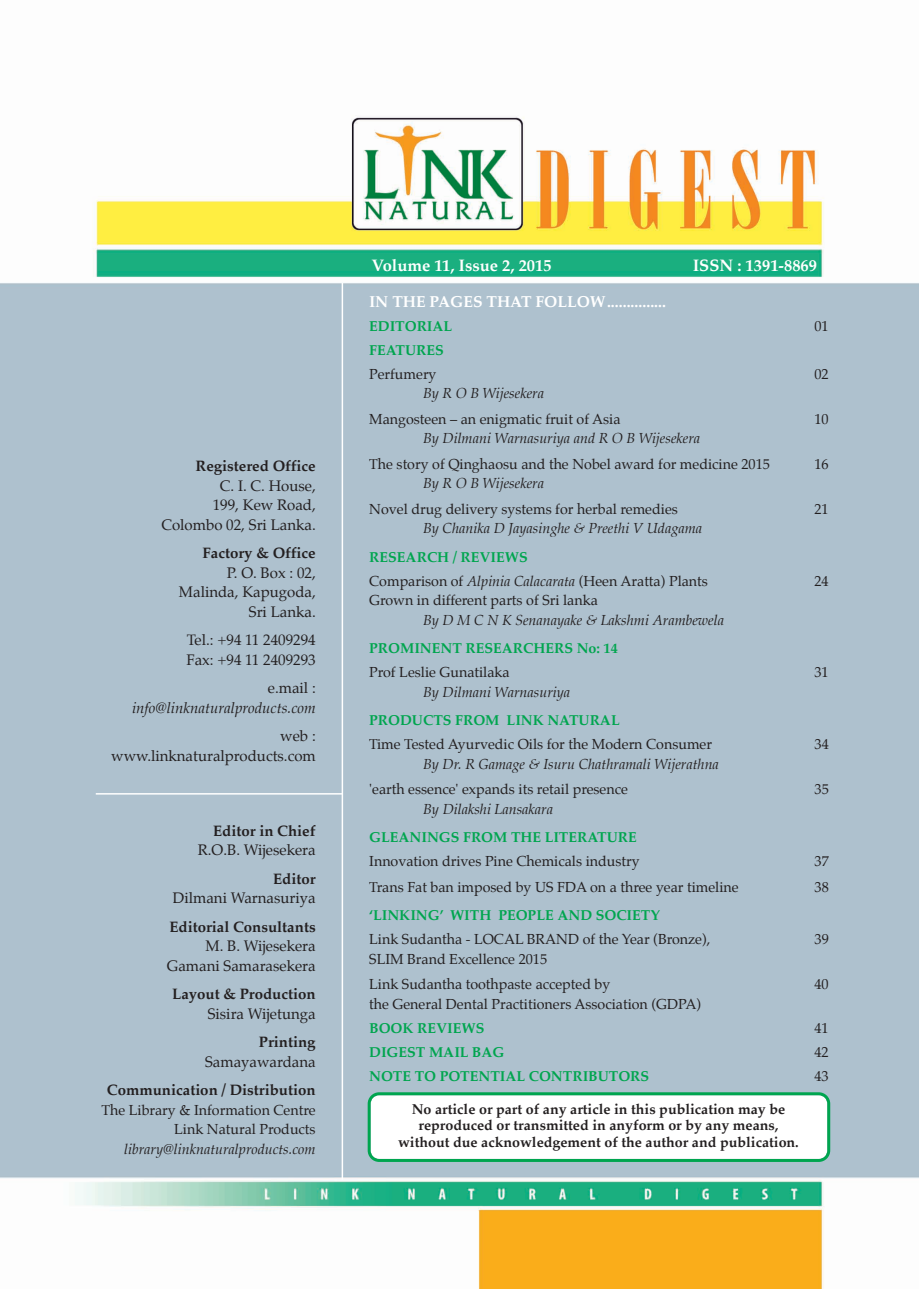
<style>
.page{position:relative;width:919px;height:1289px;background:#fff}
.page>*{position:absolute;margin:0;border:0;box-sizing:border-box;transform-origin:0 0}
.t1{font:700 16.5px "Palatino";color:#fff}
.t2{font:700 15.75px "Palatino";color:#fff}
.t3{font:15px/19.5px "Palatino";color:#231f20;text-align:right}
.t4{font:700 15px "Palatino";color:#231f20}
.t5{font:italic 15px "Palatino";color:#231f20}
.t6{font:14.25px/19.5px "Palatino";color:#231f20}
.t7{font:italic 14.25px "Palatino";color:#231f20}
.t8{font:700 14.25px "Palatino";color:#00a54f}
.t9{font:700 14.25px/16.5px "Palatino";color:#231f20;text-align:center}
.s1{font-weight:700;color:#00a54f}
.s2{font-style:italic}
</style>
<div class="page">
<img style="left:0;top:117px;width:918px;height:1171px">
<hr style="left:341px;top:283px;width:2px;height:896px;background:#fff">
<hr style="left:96px;top:793px;width:246px;height:1px;background:#fff">
<img style="left:367px;top:1092px;width:463px;height:69px">
<p class="t4" style="left:195px;top:459px;width:122px">Registered Office</p>
<p class="t3" style="left:161px;top:477px;width:156px">C. I. C. House,<br>199, Kew Road,<br>Colombo 02, Sri Lanka.</p>
<p class="t4" style="left:203px;top:546px;width:115px">Factory &amp; Office</p>
<p class="t3" style="left:179px;top:564px;width:138px">P. O. Box : 02,<br>Malinda, Kapugoda,<br>Sri Lanka.</p>
<p class="t3" style="left:186px;top:631px;width:131px;text-align:left">Tel.: +94 11 2409294<br>Fax: +94 11 2409293</p>
<p class="t3" style="left:268px;top:679px;width:49px">e.mail :</p>
<p class="t5" style="left:132px;top:700px;width:185px">info@linknaturalproducts.com</p>
<p class="t3" style="left:111px;top:727px;width:206px">web : www.linknaturalproducts.com</p>
<p class="t4" style="left:213px;top:823px;width:104px">Editor in Chief</p>
<p class="t3" style="left:198px;top:841px;width:119px">R.O.B. Wijesekera</p>
<p class="t4" style="left:273px;top:871px;width:44px">Editor</p>
<p class="t3" style="left:173px;top:889px;width:144px">Dilmani Warnasuriya</p>
<p class="t4" style="left:169px;top:919px;width:148px">Editorial Consultants</p>
<p class="t3" style="left:167px;top:937px;width:150px">M. B. Wijesekera<br>Gamani Samarasekera</p>
<p class="t4" style="left:172px;top:986px;width:145px">Lay out &amp; Production</p>
<p class="t3" style="left:208px;top:1004px;width:109px">Sisira Wijetunga</p>
<p class="t4" style="left:259px;top:1034px;width:58px">Printing</p>
<p class="t3" style="left:205px;top:1052px;width:112px">Samayawardana</p>
<p class="t4" style="left:107px;top:1082px;width:210px">Communication / Distribution</p>
<p class="t6" style="left:101px;top:1101px;width:216px;text-align:right">The Library &amp; Information Centre<br>Link Natural Products</p>
<p class="t7" style="left:124px;top:1142px;width:193px">library@linknaturalproducts.com</p>
<p class="t1" style="left:371px;top:258px;width:181px">Volume 11, Issue 2, 2015</p>
<p class="t1" style="left:692px;top:258px;width:126px">ISSN : 1391-8869</p>
<p class="t2" style="left:369px;top:293px;width:298px">IN THE PAGES THAT FOLLOW...............</p>
<p class="t8" style="left:369px;top:319px;width:85px">EDITORIAL</p>
<p class="t6" style="left:814px;top:317px;width:16px">01</p>
<p class="t8" style="left:369px;top:343px;width:76px">FEATURES</p>
<p class="t6" style="left:369px;top:365px;width:69px">Perfumery</p>
<p class="t6" style="left:814px;top:365px;width:16px">02</p>
<p class="t7" style="left:423px;top:386px;width:122px">By R O B Wijesekera</p>
<p class="t6" style="left:369px;top:410px;width:253px">Mangosteen – an enigmatic fruit of Asia</p>
<p class="t6" style="left:814px;top:410px;width:16px">10</p>
<p class="t7" style="left:423px;top:431px;width:278px">By Dilmani Warnasuriya and R O B Wijesekera</p>
<p class="t6" style="left:369px;top:455px;width:402px">The story of Qinghaosu and the Nobel award for medicine 2015</p>
<p class="t6" style="left:814px;top:455px;width:16px">16</p>
<p class="t7" style="left:423px;top:476px;width:122px">By R O B Wijesekera</p>
<p class="t6" style="left:369px;top:500px;width:310px">Novel drug delivery systems for herbal remedies</p>
<p class="t6" style="left:814px;top:500px;width:16px">21</p>
<p class="t7" style="left:423px;top:521px;width:280px">By Chanika D Jayasinghe &amp; Preethi V Udagama</p>
<p class="t6" style="left:369px;top:545px;width:340px;line-height:24px"><span class="s1">RESEARCH / REVIEWS<br></span>Comparison of <span class="s2">Alpinia Calacarata</span> (Heen Aratta) Plants</p>
<p class="t6" style="left:814px;top:572px;width:16px">24</p>
<p class="t6" style="left:369px;top:591px;width:230px">Grown in different parts of Sri lanka</p>
<p class="t7" style="left:423px;top:613px;width:302px">By D M C N K Senanayake &amp; Lakshmi Arambewela</p>
<p class="t8" style="left:369px;top:641px;width:250px">PROMINENT RESEARCHERS No: 14</p>
<p class="t6" style="left:369px;top:663px;width:142px">Prof Leslie Gunatilaka</p>
<p class="t6" style="left:814px;top:663px;width:16px">31</p>
<p class="t7" style="left:423px;top:685px;width:148px">By Dilmani Warnasuriya</p>
<p class="t8" style="left:369px;top:713px;width:252px">PRODUCTS FROM LINK NATURAL</p>
<p class="t6" style="left:369px;top:735px;width:344px">Time Tested Ayurvedic Oils for the Modern Consumer</p>
<p class="t6" style="left:814px;top:735px;width:16px">34</p>
<p class="t7" style="left:423px;top:757px;width:297px">By Dr. R Gamage &amp; Isuru Chathramali Wijerathna</p>
<p class="t6" style="left:369px;top:780px;width:260px">'earth essence' expands its retail presence</p>
<p class="t6" style="left:814px;top:780px;width:16px">35</p>
<p class="t7" style="left:423px;top:802px;width:131px">By Dilakshi Lansakara</p>
<p class="t8" style="left:369px;top:830px;width:269px">GLEANINGS FROM THE LITERATURE</p>
<p class="t6" style="left:369px;top:852px;width:272px">Innovation drives Pine Chemicals industry</p>
<p class="t6" style="left:814px;top:852px;width:16px">37</p>
<p class="t6" style="left:369px;top:878px;width:371px">Trans Fat ban imposed by US FDA on a three year timeline</p>
<p class="t6" style="left:814px;top:878px;width:16px">38</p>
<p class="t8" style="left:369px;top:908px;width:292px">‘LINKING’ WITH PEOPLE AND SOCIETY</p>
<p class="t6" style="left:369px;top:930px;width:343px">Link Sudantha - LOCAL BRAND of the Year (Bronze),</p>
<p class="t6" style="left:814px;top:930px;width:16px">39</p>
<p class="t6" style="left:369px;top:947px;width:243px;line-height:25.5px">SLIM Brand Excellence 2015<br>Link Sudantha toothpaste accepted by</p>
<p class="t6" style="left:814px;top:975px;width:16px">40</p>
<p class="t6" style="left:369px;top:995px;width:333px">the General Dental Practitioners Association (GDPA)</p>
<p class="t8" style="left:369px;top:1021px;width:117px">BOOK REVIEWS</p>
<p class="t6" style="left:814px;top:1019px;width:16px">41</p>
<p class="t8" style="left:369px;top:1045px;width:137px">DIGEST MAIL BAG</p>
<p class="t6" style="left:814px;top:1043px;width:16px">42</p>
<p class="t8" style="left:369px;top:1069px;width:281px">NOTE TO POTENTIAL CONTRIBUTORS</p>
<p class="t6" style="left:814px;top:1067px;width:16px">43</p>
<p class="t9" style="left:398px;top:1101px;width:402px">No article or part of any article in this publication may be reproduced or transmitted in anyform or by any means, without due acknowledgement of the author and publication.</p>
</div>
